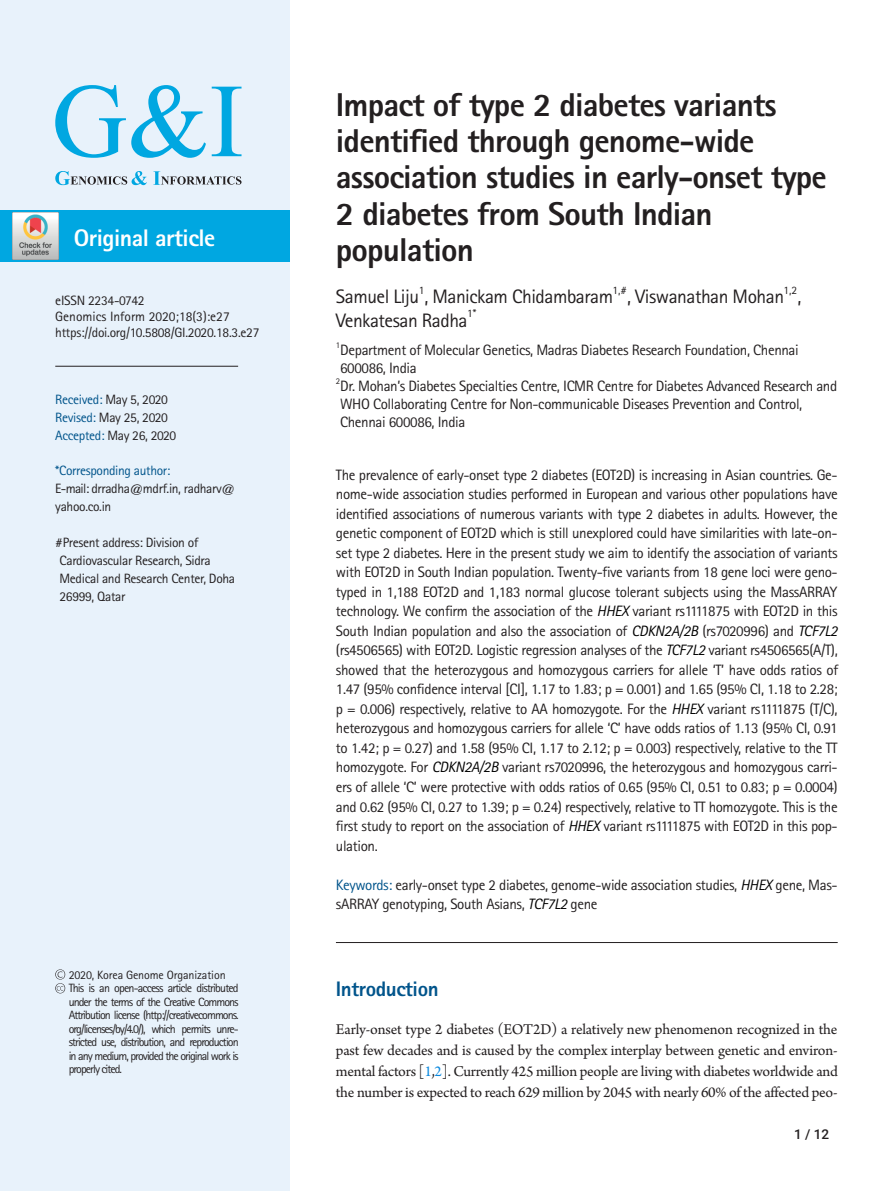
<style>
.page{position:relative;width:893px;height:1191px;background:#fff}
.page>*{position:absolute;margin:0;border:0;box-sizing:border-box;transform-origin:0 0}
.article-title{font:800 33px/36.3px "Rotis Sans Serif Std";letter-spacing:-.025em;color:#231f20}
.subject{font:800 24px "Rotis Sans Serif Std";letter-spacing:-.02em;color:#fff}
.body-title{font:800 21px "Rotis Sans Serif Std";letter-spacing:-.02em;color:#00548b}
.contrib-group{font:19.5px "Rotis Sans Serif Std";letter-spacing:-.025em;color:#231f20}
.body{font:15.75px/21.3px "Arno Pro";letter-spacing:-.015em;color:#231f20;text-align:justify}
.abstract{font:15px/19.5px "Rotis Sans Serif Std";letter-spacing:-.025em;color:#231f20;text-align:justify}
.aff{font:15px/18px "Rotis Sans Serif Std";letter-spacing:-.025em;color:#231f20}
.date-published{font:13.5px/18px "Rotis Sans Serif Std";letter-spacing:-.025em;color:#231f20}
.doi{font:13.5px "Rotis Sans Serif Std";letter-spacing:-.02em;color:#231f20}
.date-published-2{font:13.5px "Rotis Sans Serif Std";letter-spacing:-.025em;color:#00548b}
.doi-2{font:13.5px "Rotis Sans Serif Std";color:#231f20}
.t1{font:500 13.5px "Roboto";color:#231f20}
.t2{font:12px/13.5px "Rotis Sans Serif Std";letter-spacing:-.08em;color:#231f20}
.contrib-group-2{font:11.4px "Rotis Sans Serif Std";color:#231f20}
.aff-2{font:8.7px "Rotis Sans Serif Std";color:#231f20}
.s1{color:#231f20}
.s2{color:#00548b}
.s3{font-style:italic;color:#000}
.s4{color:#0b88de}
</style>
<div class="page">
<div style="left:0;top:0;width:289px;height:1191px;background:#e8f2fb"></div>
<svg style="left:55px;top:171px;width:187px;height:14px"></svg>
<svg style="left:55px;top:85px;width:151px;height:73px"></svg>
<svg style="left:212px;top:87px;width:30px;height:69px"></svg>
<hr style="left:55px;top:366px;width:183px;height:1px;background:#231f20">
<svg style="left:55px;top:969px;width:10px;height:24px"></svg>
<div style="left:0;top:210px;width:289px;height:51px;background:#00a7e1"></div>
<hr style="left:336px;top:942px;width:502px;height:1px;background:#231f20">
<img style="left:12px;top:212px;width:47px;height:47px">
<p class="subject" style="left:74px;top:222px;width:143px">Original article</p>
<p class="doi" style="left:55px;top:292px;width:91px">eISSN 2234-0742</p>
<p class="doi-2" style="left:55px;top:308px;width:176px">Genomics Inform 2020;18(3):e27</p>
<p class="doi" style="left:55px;top:324px;width:206px">https://doi.org/10.5808/GI.2020.18.3.e27</p>
<p class="date-published-2" style="left:55px;top:391px;width:114px">Received: <span class="s1">May 5, 2020</span></p>
<p class="date-published" style="left:55px;top:408px;width:114px"><span class="s2">Revised:</span> May 25, 2020</p>
<p class="date-published" style="left:55px;top:426px;width:123px"><span class="s2">Accepted:</span> May 26, 2020</p>
<p class="date-published-2" style="left:55px;top:463px;width:117px">*Corresponding author:</p>
<p class="date-published" style="left:55px;top:479px;width:181px">E-mail: drradha@mdrf.in, radharv@ yahoo.co.in</p>
<p class="date-published" style="left:60px;top:533px;width:177px;text-indent:-4px">#Present address: Division of<br>Cardiovascular Research, Sidra<br>Medical and Research Center, Doha<br>26999, Qatar</p>
<p class="article-title" style="left:336px;top:86px;width:492px">Impact of type 2 diabetes variants identified through genome-wide association studies in early-onset type<br>2 diabetes from South Indian population</p>
<p class="contrib-group" style="left:336px;top:285px;width:279px">Samuel Liju , Manickam Chidambaram</p>
<p class="contrib-group-2" style="left:419px;top:283px;width:7px">1</p>
<p class="contrib-group-2" style="left:613px;top:283px;width:16px">1,#</p>
<p class="contrib-group" style="left:627px;top:285px;width:158px">, Viswanathan Mohan</p>
<p class="contrib-group-2" style="left:784px;top:283px;width:15px">1,2</p>
<p class="contrib-group" style="left:797px;top:285px;width:5px">,</p>
<p class="contrib-group" style="left:336px;top:308px;width:133px">Venkatesan Radha</p>
<p class="contrib-group-2" style="left:467px;top:307px;width:11px">1*</p>
<p class="aff-2" style="left:336px;top:339px;width:6px">1</p>
<p class="aff" style="left:340px;top:340px;width:460px">Department of Molecular Genetics, Madras Diabetes Research Foundation, Chennai<br>600086, India</p>
<p class="aff-2" style="left:336px;top:375px;width:6px">2</p>
<p class="aff" style="left:340px;top:376px;width:499px">Dr. Mohan’s Diabetes Specialties Centre, ICMR Centre for Diabetes Advanced Research and<br>WHO Collaborating Centre for Non-communicable Diseases Prevention and Control,<br>Chennai 600086, India</p>
<p class="abstract" style="left:336px;top:465px;width:504px">The prevalence of early-onset type 2 diabetes (EOT2D) is increasing in Asian countries. Ge&shy;nome-wide association studies performed in European and various other populations have identified associations of numerous variants with type 2 diabetes in adults. However, the genetic component of EOT2D which is still unexplored could have similarities with late-on&shy;set type 2 diabetes. Here in the present study we aim to identify the association of variants with EOT2D in South Indian population. Twenty-five variants from 18 gene loci were geno&shy;typed in 1,188 EOT2D and 1,183 normal glucose tolerant subjects using the MassARRAY technology. We confirm the association of the <span class="s3">HHEX</span> variant rs1111875 with EOT2D in this South Indian population and also the association of <span class="s3">CDKN2A/2B</span> (rs7020996) and <span class="s3">TCF7L2 </span>(rs4506565) with EOT2D. Logistic regression analyses of the <span class="s3">TCF7L2</span> variant rs4506565(A/T), showed that the heterozygous and homozygous carriers for allele ‘T’ have odds ratios of 1.47 (95% confidence interval [CI], 1.17 to 1.83; p = 0.001) and 1.65 (95% CI, 1.18 to 2.28; p = 0.006) respectively, relative to AA homozygote. For the <span class="s3">HHEX</span> variant rs1111875 (T/C), heterozygous and homozygous carriers for allele ‘C’ have odds ratios of 1.13 (95% CI, 0.91 to 1.42; p = 0.27) and 1.58 (95% CI, 1.17 to 2.12; p = 0.003) respectively, relative to the TT homozygote. For <span class="s3">CDKN2A/2B</span> variant rs7020996, the heterozygous and homozygous carri&shy;ers of allele ‘C’ were protective with odds ratios of 0.65 (95% CI, 0.51 to 0.83; p = 0.0004) and 0.62 (95% CI, 0.27 to 1.39; p = 0.24) respectively, relative to TT homozygote. This is the first study to report on the association of <span class="s3">HHEX</span> variant rs1111875 with EOT2D in this pop&shy;ulation.</p>
<p class="abstract" style="left:336px;top:874px;width:503px"><span class="s2">Keywords:</span> early-onset type 2 diabetes, genome-wide association studies, <span class="s3">HHEX</span> gene, Mas&shy;sARRAY genotyping, South Asians, <span class="s3">TCF7L2</span> gene</p>
<p class="t2" style="left:69px;top:967px;width:172px">2020, Korea Genome Organization This is an open-access article distributed under the terms of the Creative Commons Attribution license (http://creativecommons. org/licenses/by/4.0/), which permits unre&shy;stricted use, distribution, and reproduction in any medium, provided the original work is properly cited.</p>
<p class="body-title" style="left:336px;top:975px;width:104px">Introduction</p>
<p class="body" style="left:336px;top:1019px;width:503px">Early-onset type 2 diabetes (EOT2D) a relatively new phenomenon recognized in the past few decades and is caused by the complex interplay between genetic and environ&shy;mental factors [<span class="s4">1</span>,<span class="s4">2</span>]. Currently 425 million people are living with diabetes worldwide and the number is expected to reach 629 million by 2045 with nearly 60% of the affected peo-</p>
<p class="t1" style="left:794px;top:1124px;width:37px">1 / 12</p>
</div>
